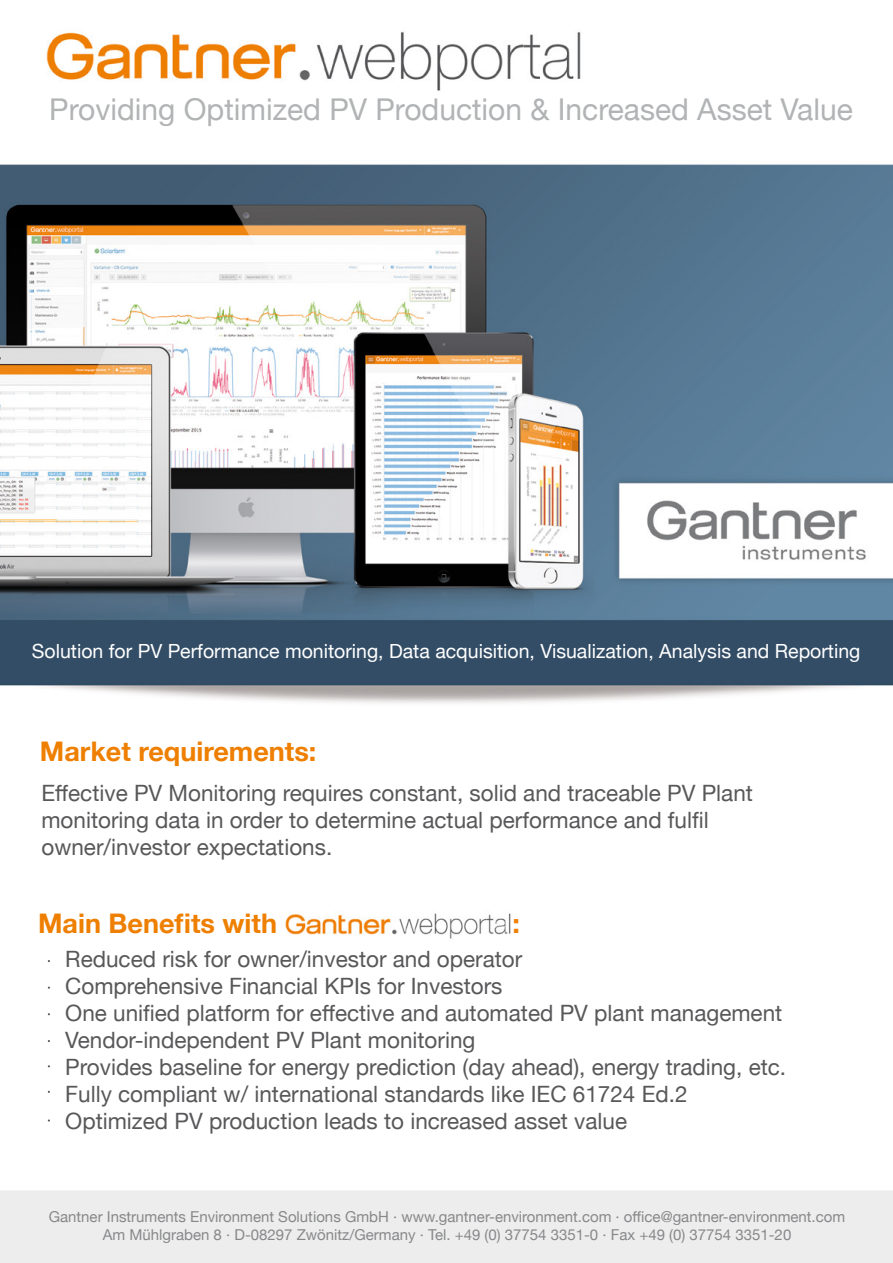
<style>
.page{position:relative;width:893px;height:1263px;background:#fff}
.page>*{position:absolute;margin:0;border:0;box-sizing:border-box;transform-origin:0 0}
.t1{font:30px "Helvetica Neue";color:#b1b3b4}
.t2{font:700 27px "Helvetica Neue";color:#ee7f00}
.t3{font:22.5px/27px "Helvetica Neue";color:#58585a}
.t4{font:19.5px "Helvetica Neue";color:#fff}
.t5{font:15px/18px "Helvetica Neue";color:#87888a;text-align:center}
</style>
<div class="page">
<img style="left:0;top:31px;width:893px;height:1232px">
<h1 class="t1" style="left:49px;top:92px;width:805px">Providing Optimized PV Production &amp; Increased Asset Value</h1>
<p class="t4" style="left:32px;top:639px;width:830px">Solution for PV Performance monitoring, Data acquisition, Visualization, Analysis and Reporting</p>
<p class="t2" style="left:40px;top:734px;width:278px">Market requirements:</p>
<p class="t3" style="left:41px;top:779px;width:713px">Effective PV Monitoring requires constant, solid and traceable PV Plant monitoring data in order to determine actual performance and fulfil owner/investor expectations.</p>
<p class="t2" style="left:38px;top:907px;width:240px">Main Benefits with</p>
<p class="t2" style="left:513px;top:907px;width:9px">:</p>
<p class="t3" style="left:65px;top:945px;width:722px">Reduced risk for owner/investor and operator<br>Comprehensive Financial KPIs for Investors<br>One unified platform for effective and automated PV plant management Vendor-independent PV Plant monitoring<br>Provides baseline for energy prediction (day ahead), energy trading, etc.<br>Fully compliant w/ international standards like IEC 61724 Ed.2<br>Optimized PV production leads to increased asset value</p>
<p class="t5" style="left:49px;top:1208px;width:798px">Gantner Instruments Environment Solutions GmbH · www.gantner-environment.com · office@gantner-environment.com<br>Am Mühlgraben 8 · D-08297 Zwönitz/Germany · Tel. +49 (0) 37754 3351-0 · Fax +49 (0) 37754 3351-20</p>
</div>
